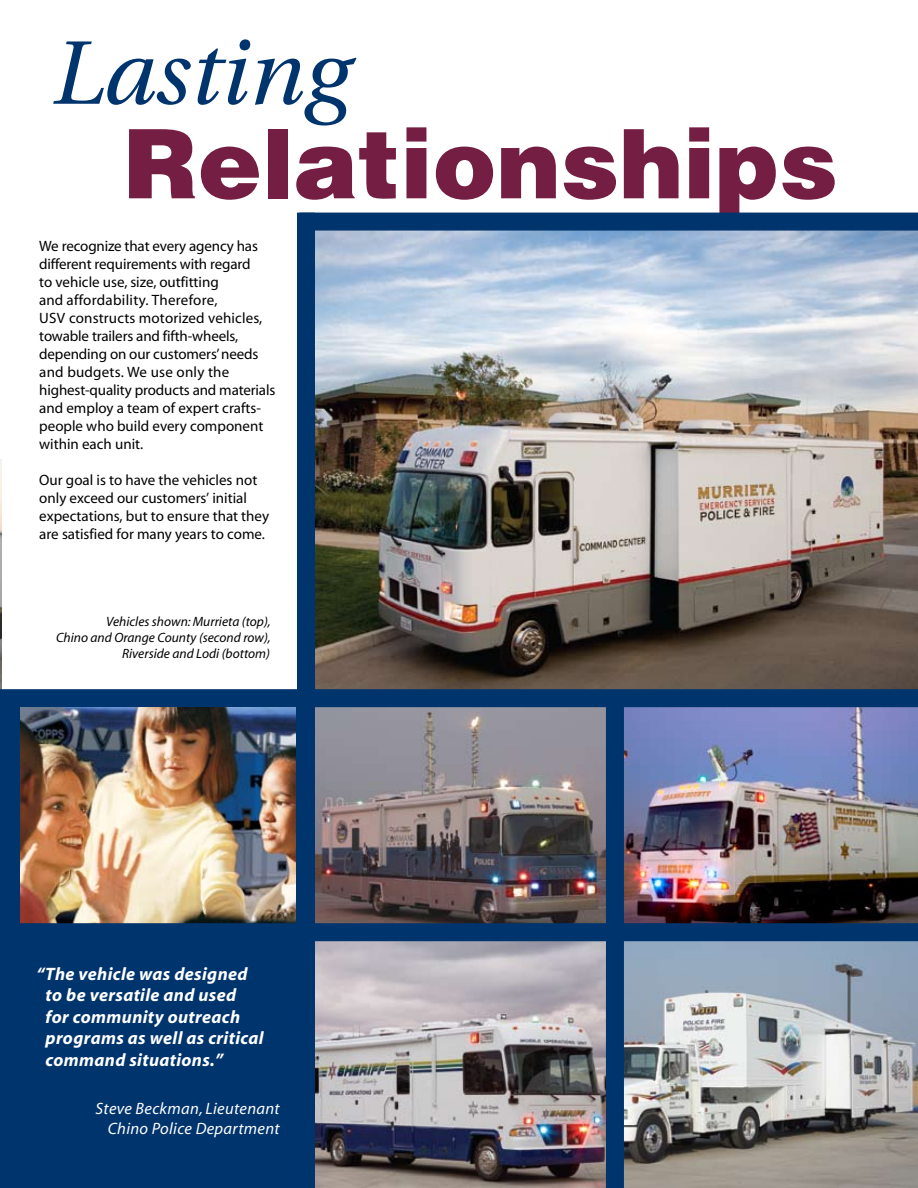
<style>
.page{position:relative;width:918px;height:1188px;background:#fff}
.page>*{position:absolute;margin:0;border:0;box-sizing:border-box;transform-origin:0 0}
.t1{font:900 96px "Helvetica";color:#751e44}
.t2{font:italic 90px "Utopia";color:#00346d}
.t3{font:italic 700 18px/21.6px "Myriad";letter-spacing:.02em;color:#fff}
.t4{font:italic 16.5px/19.8px "Myriad";letter-spacing:.02em;color:#fff;text-align:right}
.t5{font:15px/18px "Myriad";color:#000}
.t6{font:italic 13.5px/16.2px "Myriad";color:#000;text-align:right}
</style>
<div class="page">
<img style="left:315px;top:941px;width:291px;height:247px">
<img style="left:0;top:459px;width:2px;height:230px">
<div style="left:0;top:704px;width:307px;height:484px;background:#00346d"></div>
<img style="left:624px;top:941px;width:294px;height:247px">
<img style="left:624px;top:707px;width:294px;height:216px">
<img style="left:315px;top:231px;width:603px;height:458px">
<img style="left:315px;top:707px;width:291px;height:216px">
<div style="left:297px;top:213px;width:18px;height:975px;background:#00346d"></div>
<div style="left:606px;top:696px;width:18px;height:492px;background:#00346d"></div>
<div style="left:299px;top:213px;width:619px;height:18px;background:#00346d"></div>
<div style="left:0;top:689px;width:918px;height:18px;background:#00346d"></div>
<img style="left:20px;top:707px;width:275px;height:216px">
<div style="left:0;top:923px;width:918px;height:18px;background:#00346d"></div>
<h2 class="t2" style="left:53px;top:24px;width:298px">Lasting</h2>
<h1 class="t1" style="left:123px;top:101px;width:716px">Relationships</h1>
<p class="t5" style="left:39px;top:238px;width:238px">We recognize that every agency has different requirements with regard<br>to vehicle use, size, outfitting<br>and affordability. Therefore,<br>USV constructs motorized vehicles, towable trailers and fifth-wheels, depending on our customers’ needs and budgets. We use only the highest-quality products and materials and employ a team of expert crafts&shy;people who build every component within each unit.</p>
<p class="t5" style="left:39px;top:472px;width:231px">Our goal is to have the vehicles not only exceed our customers’ initial expectations, but to ensure that they are satisfied for many years to come.</p>
<p class="t6" style="left:56px;top:614px;width:216px">Vehicles shown: Murrieta (top),<br>Chino and Orange County (second row),<br>Riverside and Lodi (bottom)</p>
<p class="t3" style="left:45px;top:963px;width:220px;text-indent:-9px">“The vehicle was designed to be versatile and used for community outreach programs as well as critical command situations.”</p>
<p class="t4" style="left:96px;top:1099px;width:186px">Steve Beckman, Lieutenant<br>Chino Police Department</p>
</div>
